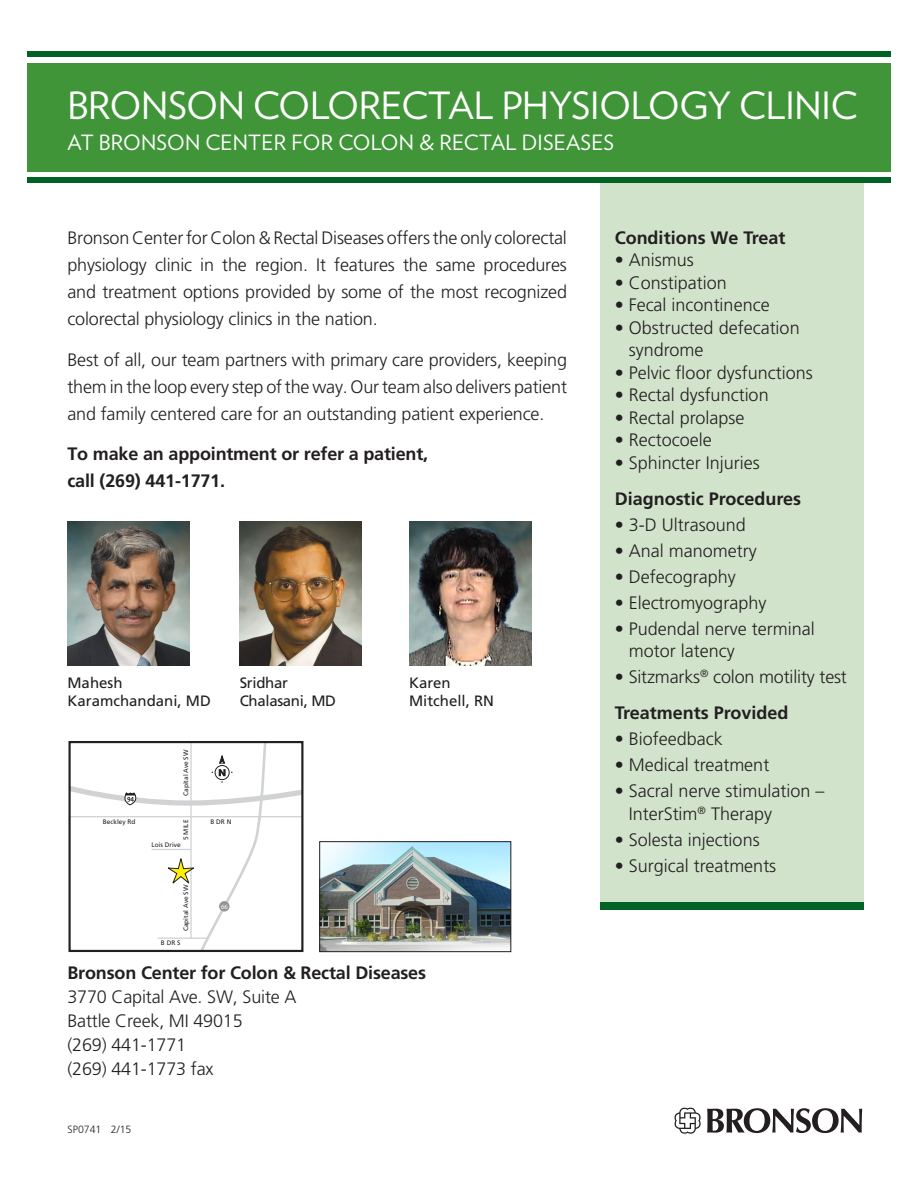
<style>
.page{position:relative;width:918px;height:1188px;background:#fff}
.page>*{position:absolute;margin:0;border:0;box-sizing:border-box;transform-origin:0 0}
.t1{font:37.5px "Verlag";letter-spacing:-.005em;color:#fff}
.t2{font:21px "Verlag";letter-spacing:.01em;color:#fff}
.t3{font:300 18px/27px "Frutiger";color:#231f20}
.t4{font:700 18px/27px "Frutiger";letter-spacing:-.01em;color:#231f20}
.t5{font:15px "Frutiger";color:#231f20}
.t6{font:15px "Frutiger";letter-spacing:-.02em;color:#231f20}
.t7{font:300 10.5px "Frutiger";color:#231f20}
.t8{font:6.6px "Frutiger";color:#231f20}
.t9{font:700 condensed 6.6px "Helvetica Neue";color:#fff}
.s1{font-weight:700}
</style>
<div class="page">
<div style="left:600px;top:183px;width:264px;height:720px;background:#d2e3cc"></div>
<div style="left:27px;top:63px;width:864px;height:109px;background:#3f9537"></div>
<div style="left:27px;top:178px;width:864px;height:5px;background:#006224"></div>
<div style="left:27px;top:51px;width:864px;height:6px;background:#006224"></div>
<div style="left:600px;top:902px;width:264px;height:8px;background:#006224"></div>
<svg style="left:674px;top:1108px;width:27px;height:26px"></svg>
<svg style="left:707px;top:1108px;width:155px;height:25px"></svg>
<img style="left:68px;top:521px;width:122px;height:144px">
<img style="left:240px;top:521px;width:122px;height:144px">
<img style="left:409px;top:521px;width:122px;height:144px">
<div style="left:68px;top:741px;width:235px;height:211px;border:2px solid #231f20"></div>
<svg style="left:70px;top:742px;width:232px;height:209px"></svg>
<img style="left:321px;top:843px;width:188px;height:107px">
<div style="left:319px;top:841px;width:192px;height:111px;border:1px solid #231f20"></div>
<p class="t1" style="left:68px;top:78px;width:792px">BRONSON COLORECTAL PHYSIOLOGY CLINIC</p>
<p class="t2" style="left:68px;top:126px;width:548px">AT BRONSON CENTER FOR COLON &amp; RECTAL DISEASES</p>
<p class="t3" style="left:68px;top:225px;width:501px;text-align:justify">Bronson Center for Colon &amp; Rectal Diseases offers the only colorectal physiology clinic in the region. It features the same procedures and treatment options provided by some of the most recognized colorectal physiology clinics in the nation.</p>
<p class="t3" style="left:68px;top:346px;width:501px;text-align:justify">Best of all, our team partners with primary care providers, keeping them in the loop every step of the way. Our team also delivers patient and family centered care for an outstanding patient experience.</p>
<p class="t4" style="left:68px;top:441px;width:362px">To make an appointment or refer a patient, call (269) 441-1771.</p>
<p class="t5" style="left:68px;top:674px;width:57px">Mahesh</p>
<p class="t5" style="left:68px;top:692px;width:145px">Karamchandani, MD</p>
<p class="t6" style="left:240px;top:674px;width:50px">Sridhar</p>
<p class="t6" style="left:240px;top:692px;width:98px">Chalasani, MD</p>
<p class="t8" style="left:182px;top:796px;width:48px;rotate:-90deg">Capital Ave SW</p>
<p class="t8" style="left:182px;top:840px;width:22px;rotate:-90deg">5 MILE</p>
<p class="t8" style="left:103px;top:818px;width:34px">Beckley Rd</p>
<p class="t8" style="left:210px;top:818px;width:23px">B DR N</p>
<p class="t8" style="left:151px;top:841px;width:31px">Lois Drive</p>
<p class="t8" style="left:182px;top:931px;width:48px;rotate:-90deg">Capital Ave SW</p>
<p class="t8" style="left:161px;top:939px;width:21px">B DR S</p>
<p class="t9" style="left:221px;top:902px;width:8px">66</p>
<p class="t5" style="left:409px;top:674px;width:43px">Karen</p>
<p class="t5" style="left:409px;top:692px;width:87px">Mitchell, RN</p>
<p class="t3" style="left:68px;top:961px;width:360px;line-height:24px"><span class="s1">Bronson Center for Colon &amp; Rectal Diseases<br></span>3770 Capital Ave. SW, Suite A<br>Battle Creek, MI 49015<br>(269) 441-1771<br>(269) 441-1773 fax</p>
<p class="t7" style="left:68px;top:1124px;width:65px">SP0741 2/15</p>
<p class="t4" style="left:615px;top:224px;width:172px">Conditions We Treat</p>
<p class="t3" style="left:615px;top:247px;width:81px">• Anismus</p>
<p class="t3" style="left:615px;top:269px;width:114px">• Constipation</p>
<p class="t3" style="left:615px;top:292px;width:156px">• Fecal incontinence</p>
<p class="t3" style="left:629px;top:316px;width:172px;line-height:22.5px;text-indent:-14px">• Obstructed defecation syndrome</p>
<p class="t3" style="left:615px;top:359px;width:200px">• Pelvic floor dysfunctions</p>
<p class="t3" style="left:615px;top:382px;width:156px">• Rectal dysfunction</p>
<p class="t3" style="left:615px;top:404px;width:131px">• Rectal prolapse</p>
<p class="t3" style="left:615px;top:427px;width:99px">• Rectocoele</p>
<p class="t3" style="left:615px;top:449px;width:147px">• Sphincter Injuries</p>
<p class="t4" style="left:615px;top:485px;width:188px">Diagnostic Procedures</p>
<p class="t3" style="left:615px;top:511px;width:133px">• 3-D Ultrasound</p>
<p class="t3" style="left:615px;top:537px;width:144px">• Anal manometry</p>
<p class="t3" style="left:615px;top:563px;width:123px">• Defecography</p>
<p class="t3" style="left:615px;top:589px;width:153px">• Electromyography</p>
<p class="t3" style="left:629px;top:617px;width:188px;line-height:22.5px;text-indent:-14px">• Pudendal nerve terminal motor latency</p>
<p class="t3" style="left:615px;top:664px;width:234px">• Sitzmarks<sup>®</sup> colon motility test</p>
<p class="t4" style="left:615px;top:699px;width:175px">Treatments Provided</p>
<p class="t3" style="left:615px;top:726px;width:110px">• Biofeedback</p>
<p class="t3" style="left:615px;top:752px;width:156px">• Medical treatment</p>
<p class="t3" style="left:629px;top:780px;width:197px;line-height:22.5px;text-indent:-14px">• Sacral nerve stimulation –<br>InterStim<sup>®</sup> Therapy</p>
<p class="t3" style="left:615px;top:826px;width:147px">• Solesta injections</p>
<p class="t3" style="left:615px;top:852px;width:163px">• Surgical treatments</p>
</div>
